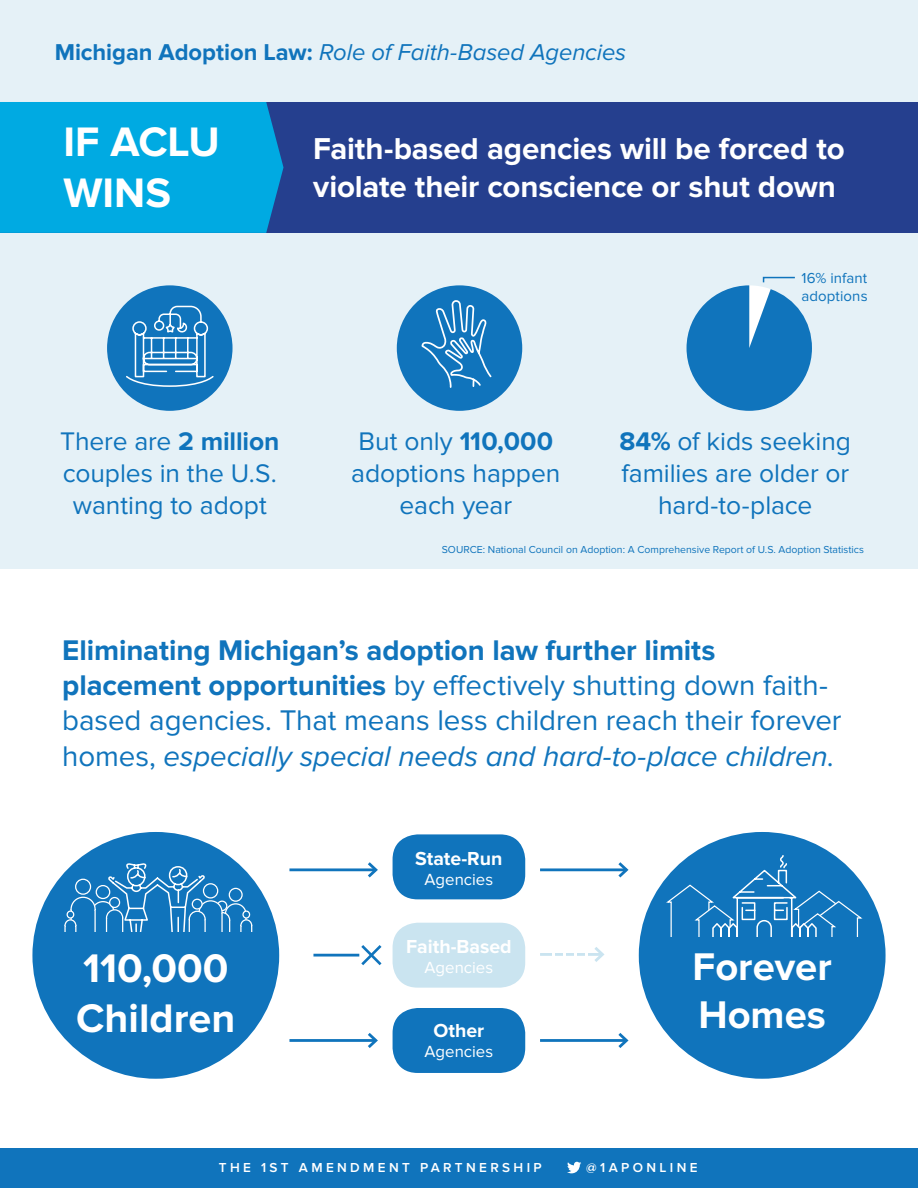
<style>
.page{position:relative;width:918px;height:1188px;background:#fff}
.page>*{position:absolute;margin:0;border:0;box-sizing:border-box;transform-origin:0 0}
.t1{font:700 42.75px/51.3px "Proxima Nova";letter-spacing:-.005em;color:#fff}
.t2{font:700 41.4px/49.7px "Proxima Nova";color:#fff}
.t3{font:700 40.05px/48px "Proxima Nova";color:#fff}
.t4{font:700 31.35px/37.7px "Proxima Nova";letter-spacing:-.005em;color:#fff}
.t5{font:29.4px/35.4px "Proxima Nova";letter-spacing:-.005em;color:#1074bc}
.t6{font:26.4px/31.7px "Proxima Nova";letter-spacing:-.005em;color:#1074bc;text-align:center}
.t7{font:italic 23.7px "Proxima Nova";letter-spacing:-.005em;color:#1074bc}
.t8{font:700 19.5px "Proxima Nova";color:#fff}
.t9{font:16.8px "Proxima Nova";color:#fff}
.t10{font:15px/18px "Proxima Nova";letter-spacing:.01em;color:#1074bc}
.t11{font:600 13.5px "Proxima Nova";letter-spacing:.25em;color:#fff}
.t12{font:10.5px "Proxima Nova";color:#1074bc}
.s1{font-weight:700;font-style:normal}
.s2{font-weight:700}
.s3{font-style:italic}
</style>
<div class="page">
<div style="left:0;top:201px;width:918px;height:368px;background:#e5f1f7"></div>
<div style="left:397px;top:285px;width:125px;height:126px;background:#1074bc;border-radius:50%"></div>
<svg style="left:421px;top:298px;width:72px;height:113px"></svg>
<div style="left:639px;top:832px;width:247px;height:247px;background:#1074bc;border-radius:50%"></div>
<div style="left:32px;top:832px;width:247px;height:247px;background:#1074bc;border-radius:50%"></div>
<div style="left:393px;top:834px;width:132px;height:65px;background:#1074bc;border-radius:25px"></div>
<div style="left:393px;top:923px;width:132px;height:65px;background:#cae4f0;border-radius:25px"></div>
<div style="left:393px;top:1008px;width:132px;height:65px;background:#1074bc;border-radius:25px"></div>
<hr style="left:540px;top:1039px;width:86px;height:3px;background:#1074bc">
<svg style="left:615px;top:1033px;width:14px;height:15px"></svg>
<hr style="left:313px;top:954px;width:46px;height:3px;background:#1074bc">
<hr style="left:540px;top:868px;width:86px;height:3px;background:#1074bc">
<svg style="left:615px;top:862px;width:14px;height:16px"></svg>
<hr style="left:540px;top:953px;width:62px;height:3px;background:#cae4f0">
<svg style="left:594px;top:947px;width:11px;height:15px"></svg>
<svg style="left:358px;top:945px;width:24px;height:21px"></svg>
<hr style="left:552px;top:944px;width:3px;height:23px;background:#fff">
<hr style="left:563px;top:944px;width:3px;height:23px;background:#fff">
<hr style="left:574px;top:944px;width:3px;height:23px;background:#fff">
<hr style="left:585px;top:944px;width:3px;height:23px;background:#fff">
<hr style="left:289px;top:1039px;width:87px;height:3px;background:#1074bc">
<svg style="left:365px;top:1033px;width:13px;height:15px"></svg>
<hr style="left:289px;top:868px;width:87px;height:3px;background:#1074bc">
<svg style="left:365px;top:862px;width:13px;height:16px"></svg>
<svg style="left:64px;top:862px;width:189px;height:70px"></svg>
<svg style="left:664px;top:854px;width:198px;height:83px"></svg>
<div style="left:107px;top:285px;width:126px;height:126px;background:#1074bc;border-radius:50%"></div>
<svg style="left:126px;top:305px;width:88px;height:82px"></svg>
<div style="left:0;top:1148px;width:918px;height:40px;background:#1074bc"></div>
<div style="left:0;top:0;width:918px;height:199px;background:#e5f1f7"></div>
<div style="left:0;top:102px;width:918px;height:131px;background:#253f8e"></div>
<div style="left:0;top:102px;width:284px;height:131px;background:#00aae2"></div>
<svg style="left:567px;top:1162px;width:14px;height:11px"></svg>
<svg style="left:687px;top:276px;width:125px;height:135px"></svg>
<p class="t7" style="left:55px;top:39px;width:573px"><span class="s1">Michigan Adoption Law:</span> Role of Faith-Based Agencies</p>
<h1 class="t1" style="left:63px;top:117px;width:158px">IF ACLU<br>WINS</h1>
<p class="t4" style="left:313px;top:130px;width:533px">Faith-based agencies will be forced to violate their conscience or shut down</p>
<p class="t10" style="left:801px;top:269px;width:68px">16% infant adoptions</p>
<p class="t6" style="left:60px;top:426px;width:221px">There are <span class="s2">2 million </span>couples in the U.S. wanting to adopt</p>
<p class="t6" style="left:351px;top:426px;width:211px">But only <span class="s2">110,000 </span>adoptions happen each year</p>
<p class="t6" style="left:620px;top:426px;width:233px"><span class="s2">84%</span> of kids seeking families are older or hard-to-place</p>
<p class="t12" style="left:442px;top:544px;width:424px">SOURCE: National Council on Adoption: A Comprehensive Report of U.S. Adoption Statistics</p>
<p class="t5" style="left:62px;top:632px;width:781px"><span class="s2">Eliminating Michigan’s adoption law further limits placement opportunities</span> by effectively shutting down faith&shy;based agencies. That means less children reach their forever homes, <span class="s3">especially special needs and hard-to-place children</span>.</p>
<p class="t8" style="left:415px;top:847px;width:89px">State-Run</p>
<p class="t9" style="left:425px;top:869px;width:70px">Agencies</p>
<p class="t8" style="left:406px;top:936px;width:107px">Faith-Based</p>
<p class="t9" style="left:425px;top:958px;width:70px">Agencies</p>
<h2 class="t2" style="left:76px;top:944px;width:161px">110,000<br>Children</h2>
<h3 class="t3" style="left:693px;top:943px;width:141px">Forever<br>Homes</h3>
<p class="t8" style="left:434px;top:1019px;width:52px">Other</p>
<p class="t9" style="left:425px;top:1042px;width:70px">Agencies</p>
<p class="t11" style="left:219px;top:1160px;width:324px">THE 1ST AMENDMENT PARTNERSHIP</p>
<p class="t11" style="left:586px;top:1160px;width:113px">@1APONLINE</p>
</div>
